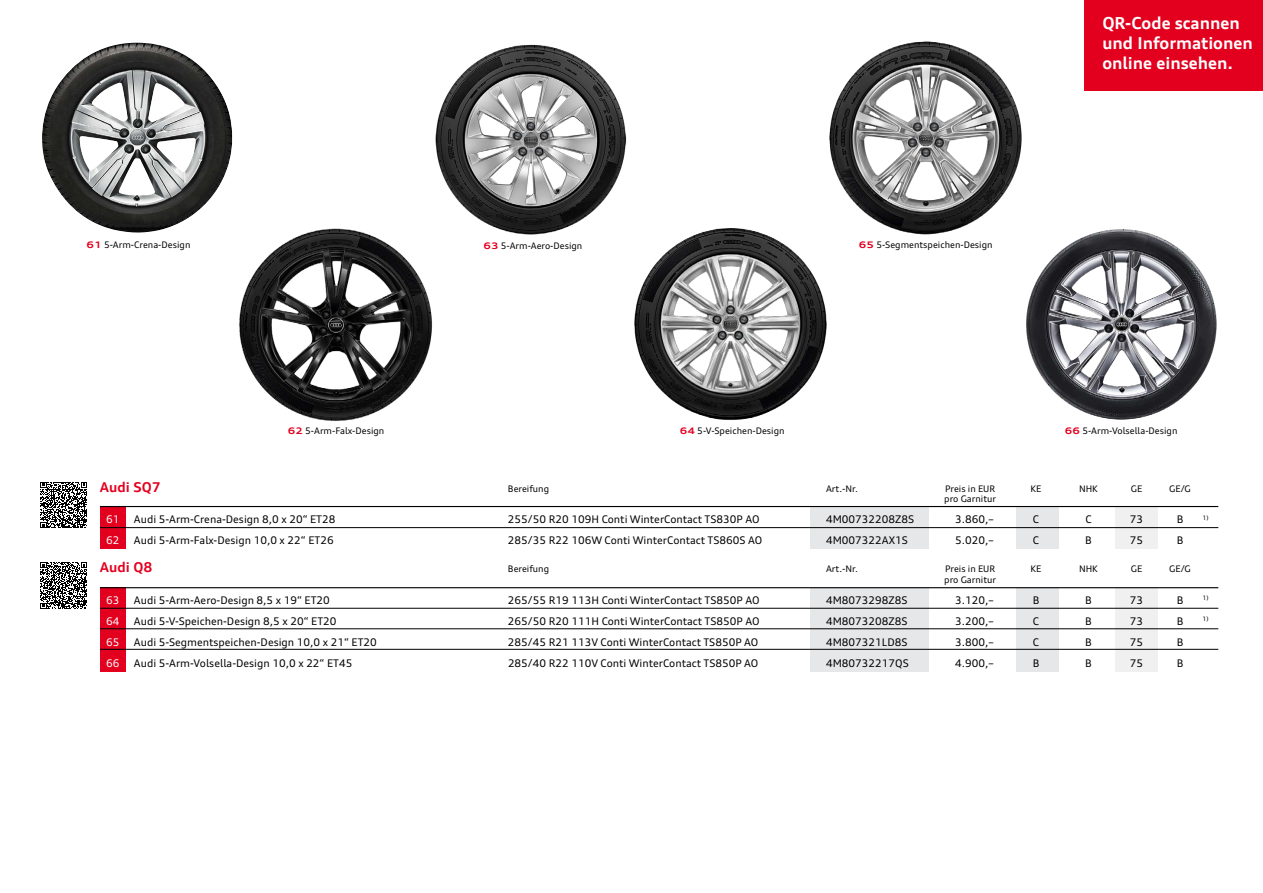
<style>
.page{position:relative;width:1263px;height:893px;background:#fff}
.page>*{position:absolute;margin:0;border:0;box-sizing:border-box;transform-origin:0 0}
.t1{font:700 16.5px/19.8px "Audi Type";color:#fff}
.t2{font:700 13.5px "Audi Type";color:#e3001f}
.t3{font:10.5px "Audi Type";color:#000}
.t4{font:10.5px "Audi Type";color:#fff}
.t5{font:9px "Audi Type";color:#000}
.t6{font:6.15px "Audi Type";color:#000}
.s1{font-weight:700;font-stretch:expanded;color:#e3001f}
</style>
<div class="page">
<div style="left:1084px;top:0;width:179px;height:90px;background:#e3001f"></div>
<img style="left:239px;top:228px;width:194px;height:193px">
<img style="left:42px;top:43px;width:191px;height:190px">
<div style="left:810px;top:507px;width:118px;height:42px;background:#e6e7e8"></div>
<div style="left:1016px;top:507px;width:42px;height:42px;background:#e6e7e8"></div>
<div style="left:1115px;top:507px;width:42px;height:42px;background:#f0f0f1"></div>
<div style="left:100px;top:506px;width:25px;height:43px;background:#e3001f"></div>
<svg style="left:40px;top:482px;width:47px;height:46px"></svg>
<hr style="left:100px;top:506px;width:1118px;height:1px;background:#000">
<hr style="left:100px;top:527px;width:1118px;height:1px;background:#000">
<div style="left:810px;top:588px;width:118px;height:84px;background:#e6e7e8"></div>
<div style="left:1016px;top:588px;width:42px;height:84px;background:#e6e7e8"></div>
<div style="left:1115px;top:588px;width:42px;height:84px;background:#f0f0f1"></div>
<div style="left:100px;top:587px;width:25px;height:85px;background:#e3001f"></div>
<svg style="left:40px;top:562px;width:47px;height:47px"></svg>
<hr style="left:100px;top:608px;width:1118px;height:1px;background:#000">
<hr style="left:100px;top:628px;width:1118px;height:1px;background:#000">
<hr style="left:100px;top:649px;width:1118px;height:1px;background:#000">
<hr style="left:100px;top:587px;width:1118px;height:1px;background:#000">
<img style="left:435px;top:44px;width:192px;height:191px">
<img style="left:634px;top:229px;width:193px;height:191px">
<img style="left:820px;top:41px;width:202px;height:200px">
<img style="left:1017px;top:221px;width:200px;height:199px">
<p class="t5" style="left:87px;top:240px;width:105px"><span class="s1">61</span> 5-Arm-Crena-Design</p>
<p class="t5" style="left:288px;top:425px;width:98px"><span class="s1">62</span> 5-Arm-Falx-Design</p>
<p class="t5" style="left:483px;top:240px;width:101px"><span class="s1">63</span> 5-Arm-Aero-Design</p>
<p class="t5" style="left:680px;top:425px;width:106px"><span class="s1">64</span> 5-V-Speichen-Design</p>
<p class="t5" style="left:859px;top:240px;width:135px"><span class="s1">65</span> 5-Segmentspeichen-Design</p>
<h1 class="t1" style="left:1102px;top:13px;width:152px">QR-Code scannen und Informationen online einsehen.</h1>
<p class="t5" style="left:1065px;top:425px;width:114px"><span class="s1">66</span> 5-Arm-Volsella-Design</p>
<p class="t2" style="left:100px;top:479px;width:62px">Audi SQ7</p>
<p class="t5" style="left:508px;top:483px;width:43px">Bereifung</p>
<p class="t5" style="left:826px;top:483px;width:34px">Art.-Nr.</p>
<p class="t5" style="left:945px;top:483px;width:52px">Preis in EUR</p>
<p class="t5" style="left:1030px;top:483px;width:12px">KE</p>
<p class="t5" style="left:1079px;top:483px;width:20px">NHK</p>
<p class="t5" style="left:1131px;top:483px;width:13px">GE</p>
<p class="t5" style="left:1169px;top:483px;width:23px">GE/G</p>
<p class="t5" style="left:944px;top:493px;width:53px">pro Garnitur</p>
<p class="t4" style="left:106px;top:513px;width:15px">61</p>
<p class="t3" style="left:134px;top:513px;width:203px">Audi 5-Arm-Crena-Design 8,0 x 20“ ET28</p>
<p class="t3" style="left:508px;top:513px;width:253px">255/50 R20 109H Conti WinterContact TS830P AO</p>
<p class="t3" style="left:826px;top:513px;width:90px">4M00732208Z8S</p>
<p class="t3" style="left:955px;top:513px;width:40px">3.860,–</p>
<p class="t3" style="left:1033px;top:513px;width:8px">C</p>
<p class="t3" style="left:1085px;top:513px;width:8px">C</p>
<p class="t3" style="left:1130px;top:513px;width:15px">73</p>
<p class="t3" style="left:1177px;top:513px;width:8px">B</p>
<p class="t6" style="left:1202px;top:514px;width:8px">1)</p>
<p class="t4" style="left:106px;top:534px;width:15px">62</p>
<p class="t3" style="left:134px;top:534px;width:201px">Audi 5-Arm-Falx-Design 10,0 x 22“ ET26</p>
<p class="t3" style="left:508px;top:534px;width:256px">285/35 R22 106W Conti WinterContact TS860S AO</p>
<p class="t3" style="left:826px;top:534px;width:83px">4M007322AX1S</p>
<p class="t3" style="left:955px;top:534px;width:40px">5.020,–</p>
<p class="t3" style="left:1033px;top:534px;width:8px">C</p>
<p class="t3" style="left:1085px;top:534px;width:8px">B</p>
<p class="t3" style="left:1130px;top:534px;width:15px">75</p>
<p class="t3" style="left:1177px;top:534px;width:8px">B</p>
<p class="t2" style="left:100px;top:559px;width:54px">Audi Q8</p>
<p class="t5" style="left:508px;top:563px;width:43px">Bereifung</p>
<p class="t5" style="left:826px;top:563px;width:34px">Art.-Nr.</p>
<p class="t5" style="left:945px;top:563px;width:52px">Preis in EUR</p>
<p class="t5" style="left:1030px;top:563px;width:12px">KE</p>
<p class="t5" style="left:1079px;top:563px;width:20px">NHK</p>
<p class="t5" style="left:1131px;top:563px;width:13px">GE</p>
<p class="t5" style="left:1169px;top:563px;width:23px">GE/G</p>
<p class="t5" style="left:944px;top:574px;width:53px">pro Garnitur</p>
<p class="t4" style="left:106px;top:593px;width:15px">63</p>
<p class="t3" style="left:134px;top:593px;width:197px">Audi 5-Arm-Aero-Design 8,5 x 19“ ET20</p>
<p class="t3" style="left:508px;top:593px;width:253px">265/55 R19 113H Conti WinterContact TS850P AO</p>
<p class="t3" style="left:826px;top:593px;width:83px">4M8073298Z8S</p>
<p class="t3" style="left:955px;top:593px;width:40px">3.120,–</p>
<p class="t3" style="left:1033px;top:593px;width:8px">B</p>
<p class="t3" style="left:1085px;top:593px;width:8px">B</p>
<p class="t3" style="left:1130px;top:593px;width:15px">73</p>
<p class="t3" style="left:1177px;top:593px;width:8px">B</p>
<p class="t6" style="left:1202px;top:594px;width:8px">1)</p>
<p class="t4" style="left:106px;top:614px;width:15px">64</p>
<p class="t3" style="left:134px;top:614px;width:204px">Audi 5-V-Speichen-Design 8,5 x 20“ ET20</p>
<p class="t3" style="left:508px;top:614px;width:253px">265/50 R20 111H Conti WinterContact TS850P AO</p>
<p class="t3" style="left:826px;top:614px;width:83px">4M8073208Z8S</p>
<p class="t3" style="left:955px;top:614px;width:40px">3.200,–</p>
<p class="t3" style="left:1033px;top:614px;width:8px">C</p>
<p class="t3" style="left:1085px;top:614px;width:8px">B</p>
<p class="t3" style="left:1130px;top:614px;width:15px">73</p>
<p class="t3" style="left:1177px;top:614px;width:8px">B</p>
<p class="t6" style="left:1202px;top:615px;width:8px">1)</p>
<p class="t4" style="left:106px;top:635px;width:15px">65</p>
<p class="t3" style="left:134px;top:635px;width:244px">Audi 5-Segmentspeichen-Design 10,0 x 21“ ET20</p>
<p class="t3" style="left:508px;top:635px;width:252px">285/45 R21 113V Conti WinterContact TS850P AO</p>
<p class="t3" style="left:826px;top:635px;width:83px">4M807321LD8S</p>
<p class="t3" style="left:955px;top:635px;width:40px">3.800,–</p>
<p class="t3" style="left:1033px;top:635px;width:8px">C</p>
<p class="t3" style="left:1085px;top:635px;width:8px">B</p>
<p class="t3" style="left:1130px;top:635px;width:15px">75</p>
<p class="t3" style="left:1177px;top:635px;width:8px">B</p>
<p class="t4" style="left:106px;top:656px;width:15px">66</p>
<p class="t3" style="left:134px;top:656px;width:220px">Audi 5-Arm-Volsella-Design 10,0 x 22“ ET45</p>
<p class="t3" style="left:508px;top:656px;width:252px">285/40 R22 110V Conti WinterContact TS850P AO</p>
<p class="t3" style="left:826px;top:656px;width:84px">4M80732217QS</p>
<p class="t3" style="left:955px;top:656px;width:40px">4.900,–</p>
<p class="t3" style="left:1033px;top:656px;width:8px">B</p>
<p class="t3" style="left:1085px;top:656px;width:8px">B</p>
<p class="t3" style="left:1130px;top:656px;width:15px">75</p>
<p class="t3" style="left:1177px;top:656px;width:8px">B</p>
</div>
